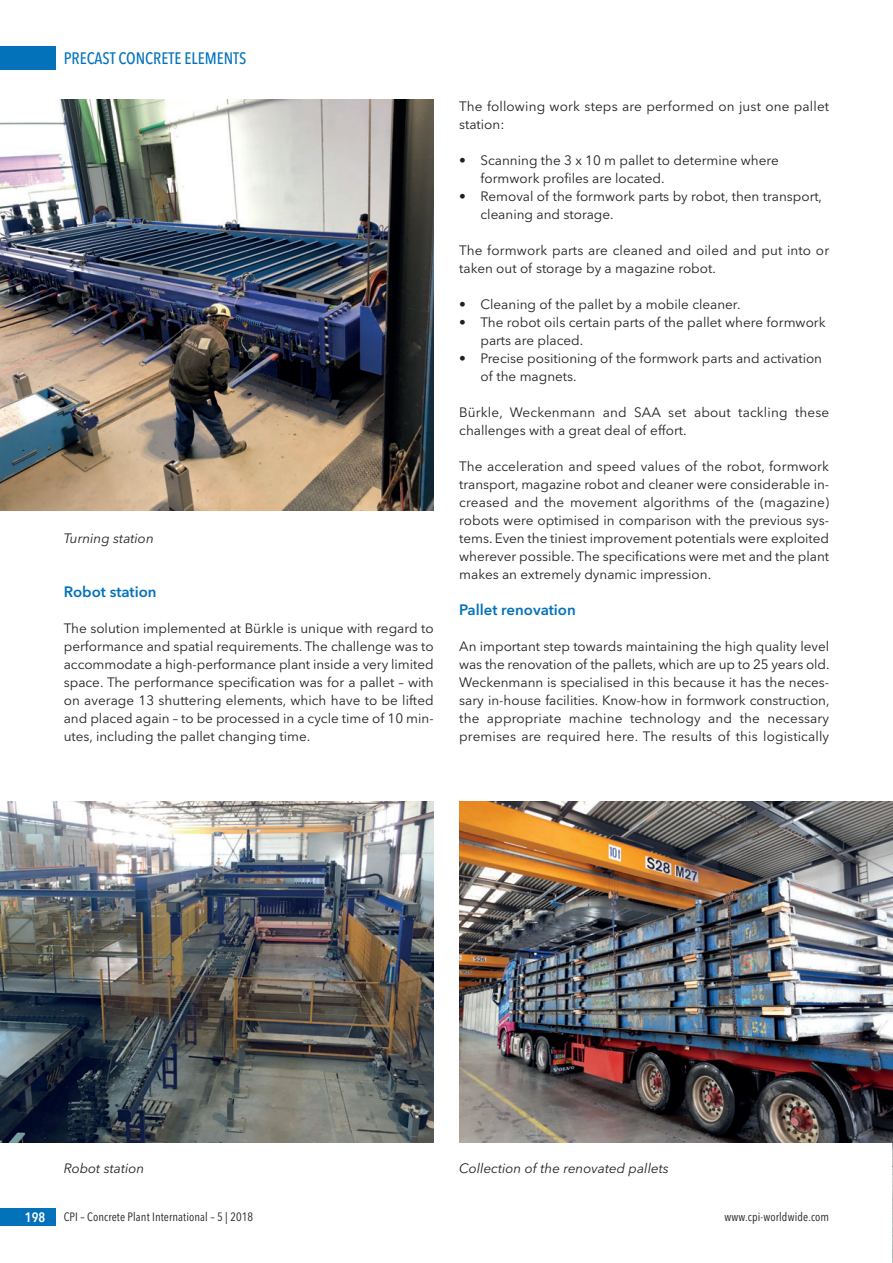
<style>
.page{position:relative;width:893px;height:1263px;background:#fff}
.page>*{position:absolute;margin:0;border:0;box-sizing:border-box;transform-origin:0 0}
.t1{font:500 16.5px "Avenir Next Condensed";color:#0372bb}
.t2{font:600 15px "Avenir Next";color:#0372bb}
.t3{font:13.5px/18px "Avenir Next";color:#231f20}
.t4{font:italic 13.5px "Avenir Next";color:#231f20}
.t5{font:600 13.5px "Avenir Next Condensed";color:#fff}
.t6{font:12px "Avenir Next Condensed";letter-spacing:.01em;color:#231f20}
</style>
<div class="page">
<img style="left:892px;top:1142px;width:1px;height:121px">
<div style="left:0;top:47px;width:55px;height:23px;background:#0372bb"></div>
<div style="left:0;top:1208px;width:55px;height:18px;background:#0372bb"></div>
<img style="left:0;top:100px;width:434px;height:411px">
<img style="left:0;top:801px;width:434px;height:341px">
<img style="left:459px;top:801px;width:434px;height:341px">
<p class="t1" style="left:64px;top:51px;width:184px">PRECAST CONCRETE ELEMENTS</p>
<p class="t4" style="left:64px;top:532px;width:92px">Turning station</p>
<p class="t2" style="left:64px;top:585px;width:94px">Robot station</p>
<p class="t3" style="left:64px;top:620px;width:371px;text-align:justify">The solution implemented at Bürkle is unique with regard to performance and spatial requirements. The challenge was to accommodate a high-performance plant inside a very limited space. The performance specification was for a pallet – with on average 13 shuttering elements, which have to be lifted and placed again – to be processed in a cycle time of 10 min&shy;utes, including the pallet changing time.</p>
<p class="t3" style="left:459px;top:98px;width:371px">The following work steps are performed on just one pallet station:</p>
<p class="t3" style="left:480px;top:152px;width:300px;text-indent:-21px">• Scanning the 3 x 10 m pallet to determine where formwork profiles are located.</p>
<p class="t3" style="left:480px;top:188px;width:343px;text-indent:-21px">• Removal of the formwork parts by robot, then transport, cleaning and storage.</p>
<p class="t3" style="left:459px;top:242px;width:371px">The formwork parts are cleaned and oiled and put into or taken out of storage by a magazine robot.</p>
<p class="t3" style="left:459px;top:296px;width:283px">• Cleaning of the pallet by a mobile cleaner.</p>
<p class="t3" style="left:480px;top:314px;width:347px;text-indent:-21px">• The robot oils certain parts of the pallet where formwork parts are placed.</p>
<p class="t3" style="left:480px;top:350px;width:343px;text-indent:-21px">• Precise positioning of the formwork parts and activation of the magnets.</p>
<p class="t3" style="left:459px;top:404px;width:371px">Bürkle, Weckenmann and SAA set about tackling these challenges with a great deal of effort.</p>
<p class="t3" style="left:459px;top:458px;width:371px;text-align:justify">The acceleration and speed values of the robot, formwork transport, magazine robot and cleaner were considerable in&shy;creased and the movement algorithms of the (magazine) robots were optimised in comparison with the previous sys&shy;tems. Even the tiniest improvement potentials were exploited wherever possible. The specifications were met and the plant makes an extremely dynamic impression.</p>
<p class="t2" style="left:459px;top:603px;width:118px">Pallet renovation</p>
<p class="t3" style="left:459px;top:638px;width:372px;text-align:justify">An important step towards maintaining the high quality level was the renovation of the pallets, which are up to 25 years old.<br>Weckenmann is specialised in this because it has the neces&shy;sary in-house facilities. Know-how in formwork construction, the appropriate machine technology and the necessary premises are required here. The results of this logistically</p>
<p class="t4" style="left:64px;top:1162px;width:82px">Robot station</p>
<p class="t4" style="left:459px;top:1162px;width:211px">Collection of the renovated pallets</p>
<p class="t5" style="left:25px;top:1209px;width:22px">198</p>
<p class="t6" style="left:64px;top:1211px;width:191px">CPI – Concrete Plant International – 5 | 2018</p>
<p class="t6" style="left:725px;top:1211px;width:106px">www.cpi-worldwide.com</p>
</div>
